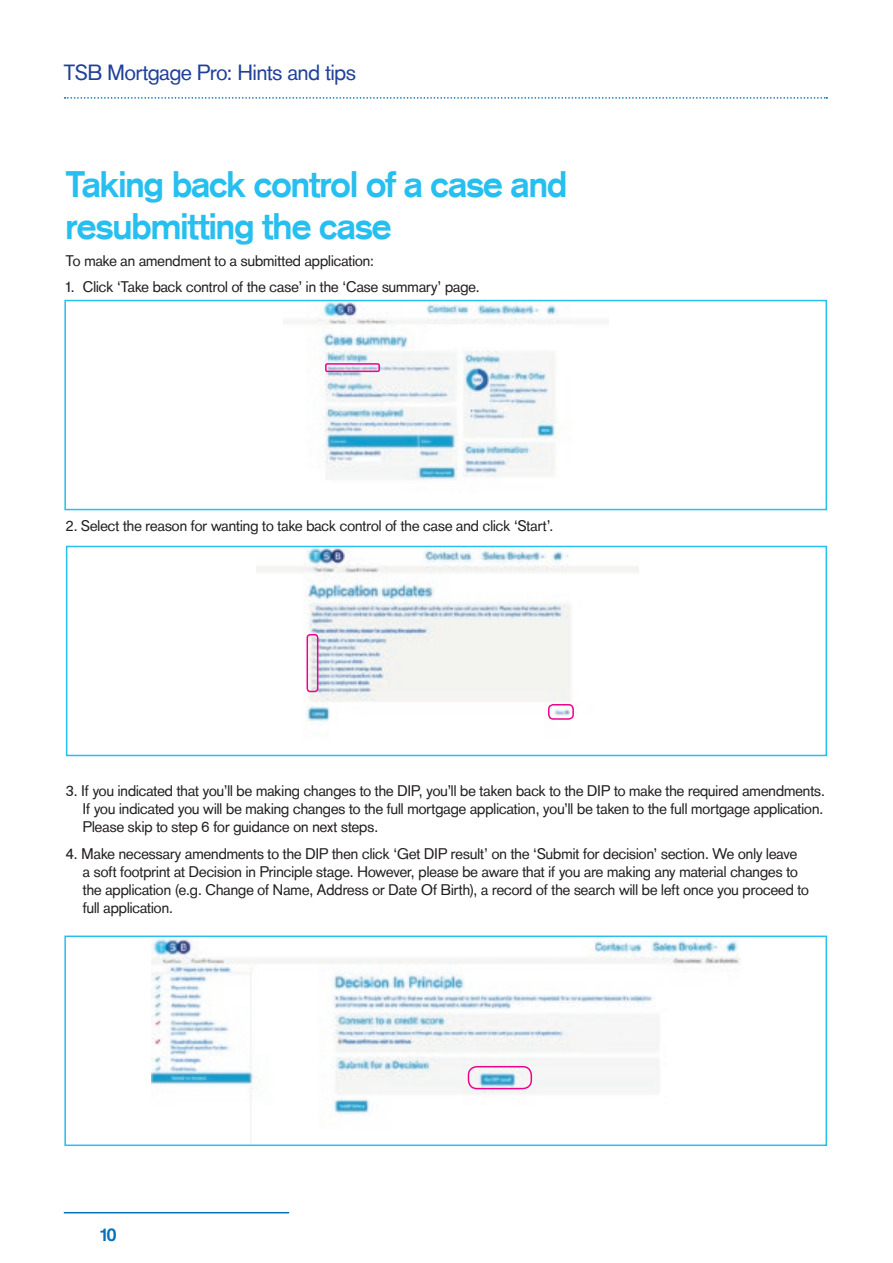
<style>
.page{position:relative;width:893px;height:1263px;background:#fff}
.page>*{position:absolute;margin:0;border:0;box-sizing:border-box;transform-origin:0 0}
.Page_Headline_24_28{font:700 36px/42px "Basic Commercialfor TSB";letter-spacing:-.005em;color:#26bff0}
.t1{font:21.45px "Basic Commercialfor TSB";letter-spacing:-.005em;color:#20419a}
.t2{font:700 18px "Basic Commercialfor TSB";color:#0071bb}
.BodyCopy_Numbers_10{font:15px/18px "Basic Commercialfor TSB";letter-spacing:.005em;color:#231f20;text-align:justify}
.Body_Copy_10_12{font:15px "Basic Commercialfor TSB";letter-spacing:.005em;color:#231f20}
</style>
<div class="page">
<hr style="left:64px;top:1212px;width:225px;height:1px;background:#0071bb">
<svg style="left:65px;top:97px;width:762px;height:2px"></svg>
<img style="left:283px;top:303px;width:325px;height:178px">
<div style="left:64px;top:300px;width:763px;height:210px;border:2px solid #26bff0"></div>
<div style="left:325px;top:363px;width:55px;height:9px;border:2px solid #ed028c;border-radius:2px"></div>
<img style="left:256px;top:549px;width:382px;height:173px">
<div style="left:66px;top:546px;width:761px;height:210px;border:2px solid #26bff0"></div>
<div style="left:548px;top:704px;width:26px;height:16px;border:2px solid #ed028c;border-radius:4px"></div>
<div style="left:307px;top:634px;width:11px;height:58px;border:2px solid #ed028c;border-radius:3px"></div>
<img style="left:151px;top:938px;width:589px;height:205px">
<div style="left:64px;top:935px;width:763px;height:211px;border:2px solid #26bff0"></div>
<div style="left:468px;top:1066px;width:64px;height:23px;border:2px solid #ed028c;border-radius:9px"></div>
<h2 class="t1" style="left:64px;top:60px;width:293px">TSB Mortgage Pro: Hints and tips</h2>
<p class="Page_Headline_24_28" style="left:66px;top:164px;width:502px">Taking back control of a case and resubmitting the case</p>
<p class="Body_Copy_10_12" style="left:66px;top:252px;width:310px">To make an amendment to a submitted application:</p>
<p class="BodyCopy_Numbers_10" style="left:66px;top:278px;width:415px">1. Click ‘Take back control of the case’ in the ‘Case summary’ page.</p>
<p class="BodyCopy_Numbers_10" style="left:66px;top:517px;width:489px">2. Select the reason for wanting to take back control of the case and click ‘Start’.</p>
<p class="BodyCopy_Numbers_10" style="left:83px;top:782px;width:743px;text-indent:-17px">3. If you indicated that you’ll be making changes to the DIP, you’ll be taken back to the DIP to make the required amendments.<br>If you indicated you will be making changes to the full mortgage application, you’ll be taken to the full mortgage application.<br>Please skip to step 6 for guidance on next steps.</p>
<p class="BodyCopy_Numbers_10" style="left:83px;top:844px;width:728px;text-align:left;text-indent:-17px">4. Make necessary amendments to the DIP then click ‘Get DIP result’ on the ‘Submit for decision’ section. We only leave<br>a soft footprint at Decision in Principle stage. However, please be aware that if you are making any material changes to the application (e.g. Change of Name, Address or Date Of Birth), a record of the search will be left once you proceed to full application.</p>
<p class="t2" style="left:101px;top:1224px;width:17px">10</p>
</div>
